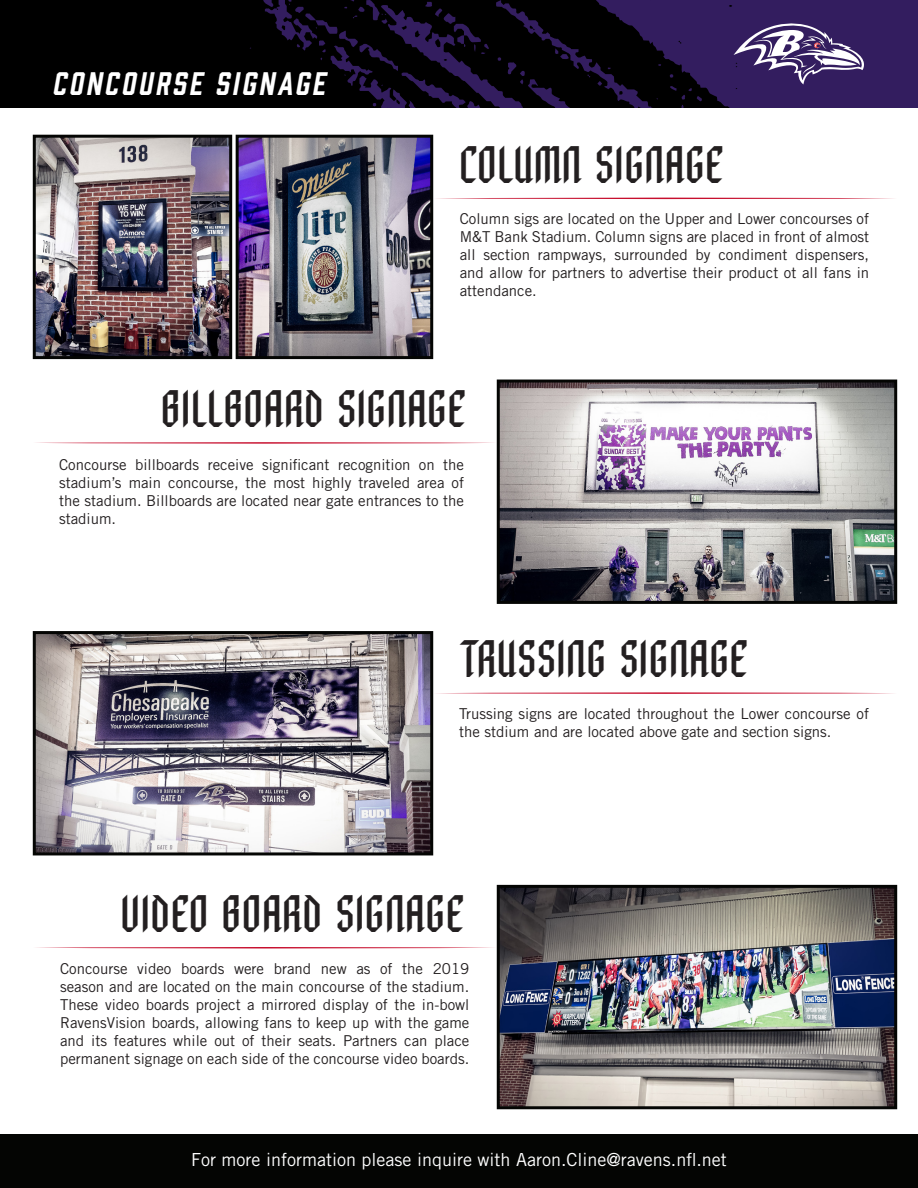
<style>
.page{position:relative;width:918px;height:1188px;background:#fff}
.page>*{position:absolute;margin:0;border:0;box-sizing:border-box;transform-origin:0 0}
.t1{font:48px "Blak";letter-spacing:.025em;color:#231f20}
.t2{font:italic 30px "Prohibition";letter-spacing:.1em;color:#fff}
.t3{font:18px "Trade Gothic LT Std";color:#fff}
.t4{font:15px/18px "Trade Gothic LT Std";color:#231f20;text-align:justify}
</style>
<div class="page">
<div style="left:0;top:1134px;width:918px;height:54px;background:#040503"></div>
<div style="left:0;top:0;width:918px;height:108px;background:#331d5f"></div>
<svg style="left:0;top:0;width:734px;height:108px;fill:#000"></svg>
<svg style="left:678px;top:40px;width:4px;height:4px"></svg>
<svg style="left:396px;top:100px;width:4px;height:4px"></svg>
<svg style="left:435px;top:39px;width:5px;height:8px"></svg>
<svg style="left:414px;top:30px;width:6px;height:7px"></svg>
<svg style="left:402px;top:25px;width:5px;height:5px"></svg>
<svg style="left:619px;top:91px;width:4px;height:4px"></svg>
<svg style="left:529px;top:26px;width:6px;height:5px"></svg>
<svg style="left:282px;top:25px;width:3px;height:5px"></svg>
<svg style="left:734px;top:23px;width:130px;height:66px"></svg>
<img style="left:37px;top:139px;width:191px;height:216px">
<div style="left:33px;top:135px;width:199px;height:224px;border:3px solid #040503"></div>
<img style="left:501px;top:889px;width:392px;height:216px">
<div style="left:497px;top:885px;width:400px;height:224px;border:3px solid #040503"></div>
<img style="left:501px;top:384px;width:392px;height:216px">
<div style="left:497px;top:380px;width:400px;height:224px;border:3px solid #040503"></div>
<img style="left:37px;top:635px;width:392px;height:216px">
<div style="left:33px;top:631px;width:400px;height:224px;border:3px solid #040503"></div>
<svg style="left:36px;top:442px;width:461px;height:2px"></svg>
<svg style="left:433px;top:198px;width:461px;height:1px"></svg>
<svg style="left:433px;top:692px;width:461px;height:2px"></svg>
<svg style="left:36px;top:947px;width:461px;height:1px"></svg>
<img style="left:240px;top:139px;width:189px;height:216px">
<div style="left:236px;top:135px;width:197px;height:224px;border:3px solid #040503"></div>
<p class="t2" style="left:54px;top:62px;width:274px">CONCOURSE SIGNAGE</p>
<p class="t1" style="left:461px;top:136px;width:264px">COLUMN SIGNAGE</p>
<p class="t4" style="left:460px;top:210px;width:411px">Column sigs are located on the Upper and Lower concourses of M&amp;T Bank Stadium. Column signs are placed in front of almost all section rampways, surrounded by condiment dispensers, and allow for partners to advertise their product ot all fans in attendance.</p>
<p class="t1" style="left:163px;top:380px;width:305px">BILLBOARD SIGNAGE</p>
<p class="t4" style="left:59px;top:455px;width:407px">Concourse billboards receive significant recognition on the stadium’s main concourse, the most highly traveled area of the stadium. Billboards are located near gate entrances to the stadium.</p>
<p class="t1" style="left:460px;top:631px;width:290px">TRUSSING SIGNAGE</p>
<p class="t4" style="left:459px;top:705px;width:412px">Trussing signs are located throughout the Lower concourse of the stdium and are located above gate and section signs.</p>
<p class="t1" style="left:122px;top:885px;width:343px">VIDEO BOARD SIGNAGE</p>
<p class="t4" style="left:60px;top:960px;width:411px">Concourse video boards were brand new as of the 2019 season and are located on the main concourse of the stadium.<br>These video boards project a mirrored display of the in-bowl RavensVision boards, allowing fans to keep up with the game and its features while out of their seats. Partners can place permanent signage on each side of the concourse video boards.</p>
<p class="t3" style="left:191px;top:1149px;width:537px">For more information please inquire with Aaron.Cline@ravens.nfl.net</p>
</div>
